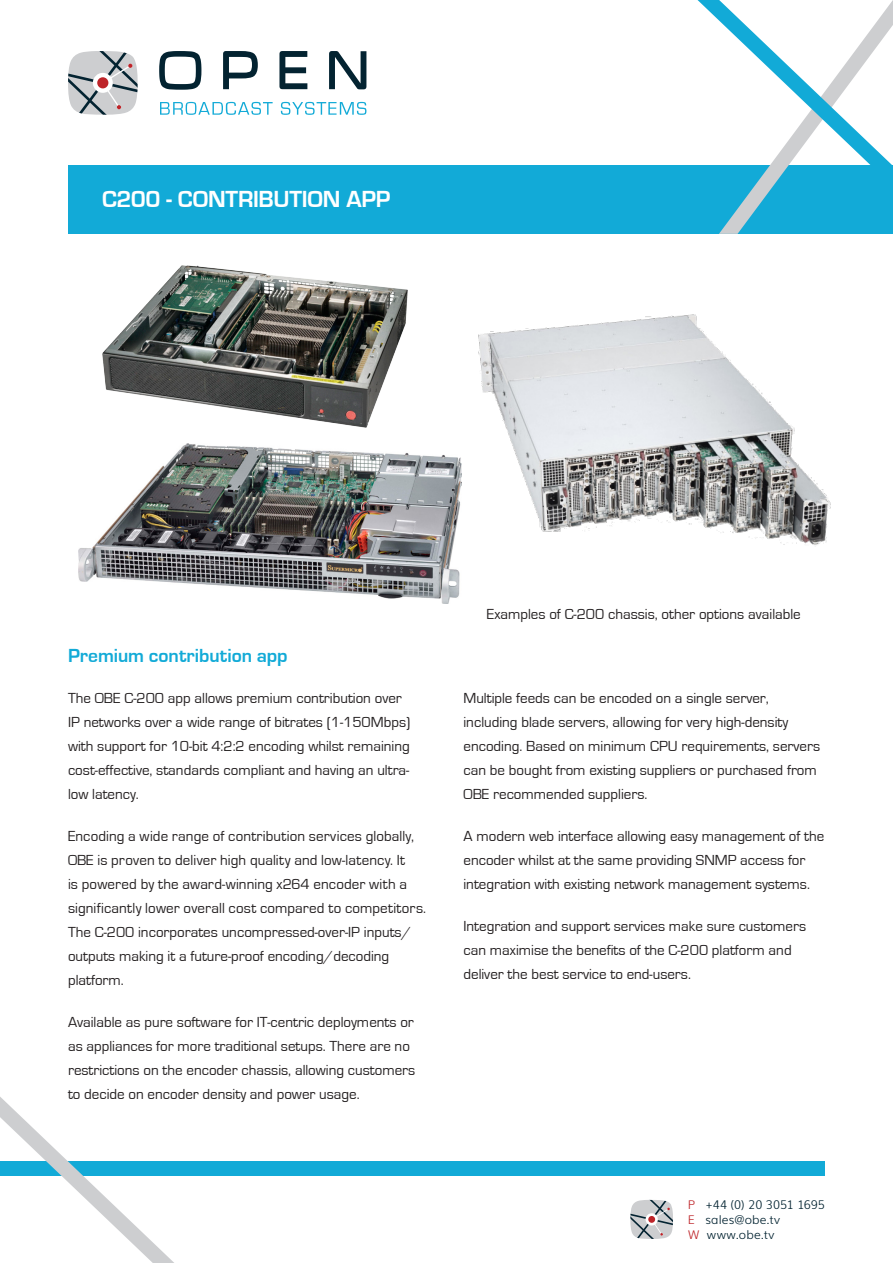
<style>
.page{position:relative;width:893px;height:1263px;background:#fff}
.page>*{position:absolute;margin:0;border:0;box-sizing:border-box;transform-origin:0 0}
.t1{font:700 24px "Eurostile";letter-spacing:-.01em;color:#fff}
.t2{font:700 19.5px "Eurostile";letter-spacing:-.005em;color:#12aad7}
.Body_text{font:15px/24px "Eurostile";color:#231f20}
.t3{font:300 12px "Muli";letter-spacing:.01em;color:#032331}
.s1{color:#be2429}
</style>
<div class="page">
<svg style="left:68px;top:51px;width:70px;height:64px;background:#bcbcbf"></svg>
<svg style="left:160px;top:102px;width:113px;height:13px"></svg>
<svg style="left:281px;top:102px;width:85px;height:13px"></svg>
<svg style="left:159px;top:51px;width:42px;height:39px"></svg>
<svg style="left:223px;top:51px;width:35px;height:38px"></svg>
<svg style="left:279px;top:51px;width:28px;height:38px"></svg>
<svg style="left:329px;top:51px;width:37px;height:38px"></svg>
<div style="left:68px;top:166px;width:825px;height:68px;background:#12aad7"></div>
<div style="left:0;top:1161px;width:825px;height:15px;background:#12aad7"></div>
<svg style="left:697px;top:0;width:196px;height:234px"></svg>
<svg style="left:630px;top:1200px;width:43px;height:39px;background:#bcbcbf"></svg>
<svg style="left:0;top:1097px;width:174px;height:166px"></svg>
<img style="left:102px;top:265px;width:305px;height:162px">
<img style="left:79px;top:443px;width:383px;height:160px">
<img style="left:478px;top:314px;width:353px;height:231px">
<p class="t1" style="left:102px;top:186px;width:290px">C200 - CONTRIBUTION APP</p>
<p class="t2" style="left:68px;top:644px;width:221px">Premium contribution app</p>
<p class="Body_text" style="left:68px;top:686px;width:344px">The OBE C-200 app allows premium contribution over IP networks over a wide range of bitrates (1-150Mbps) with support for 10-bit 4:2:2 encoding whilst remaining cost-effective, standards compliant and having an ultra&shy;low latency.</p>
<p class="Body_text" style="left:68px;top:824px;width:359px">Encoding a wide range of contribution services globally, OBE is proven to deliver high quality and low-latency. It<br>is powered by the award-winning x264 encoder with a significantly lower overall cost compared to competitors.<br>The C-200 incorporates uncompressed-over-IP inputs/ outputs making it a future-proof encoding/decoding platform.</p>
<p class="Body_text" style="left:68px;top:1010px;width:349px">Available as pure software for IT-centric deployments or as appliances for more traditional setups. There are no restrictions on the encoder chassis, allowing customers to decide on encoder density and power usage.</p>
<p class="Body_text" style="left:487px;top:603px;width:315px">Examples of C-200 chassis, other options available</p>
<p class="Body_text" style="left:463px;top:686px;width:358px">Multiple feeds can be encoded on a single server, including blade servers, allowing for very high-density encoding. Based on minimum CPU requirements, servers can be bought from existing suppliers or purchased from OBE recommended suppliers.</p>
<p class="Body_text" style="left:463px;top:824px;width:362px">A modern web interface allowing easy management of the encoder whilst at the same providing SNMP access for integration with existing network management systems.</p>
<p class="Body_text" style="left:463px;top:914px;width:344px">Integration and support services make sure customers can maximise the benefits of the C-200 platform and deliver the best service to end-users.</p>
<p class="t3" style="left:688px;top:1195px;width:139px"><span class="s1">P</span> +44 (0) 20 3051 1695</p>
<p class="t3" style="left:688px;top:1210px;width:94px"><span class="s1">E</span> sales@obe.tv</p>
<p class="t3" style="left:688px;top:1225px;width:88px"><span class="s1">W</span> www.obe.tv</p>
</div>
